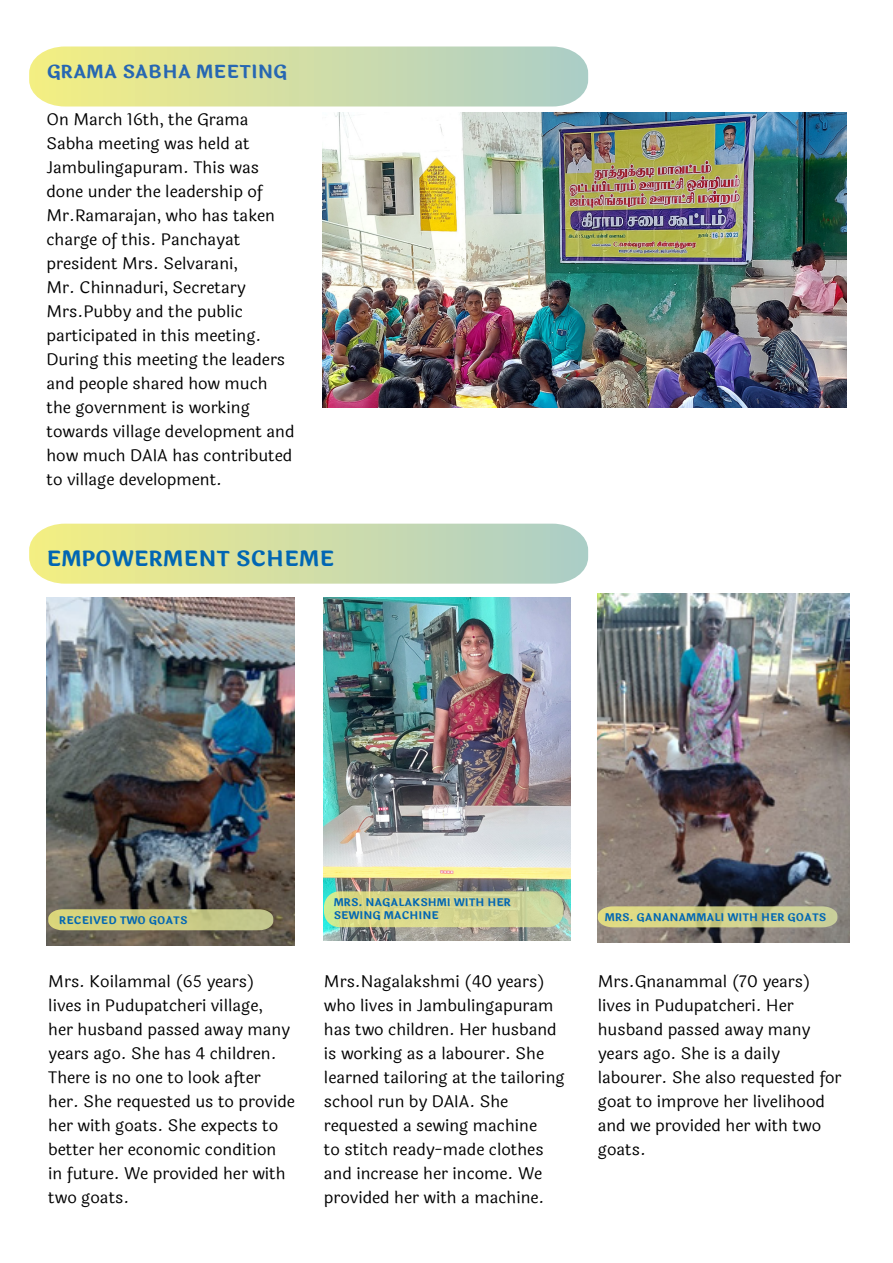
<style>
.page{position:relative;width:893px;height:1263px;background:#fff}
.page>*{position:absolute;margin:0;border:0;box-sizing:border-box;transform-origin:0 0}
.t1{font:700 21px "Laila";color:#0166b3}
.t2{font:700 18px "Laila";color:#2767b2}
.t3{font:16.5px/24px "Laila";color:#000}
.t4{font:700 10.5px/13.5px "Laila";color:#0166b3}
</style>
<div class="page">
<svg style="left:29px;top:47px;width:559px;height:59px;background:#d1dea7"></svg>
<img style="left:322px;top:113px;width:524px;height:295px">
<svg style="left:29px;top:524px;width:559px;height:60px;background:#d1dea8"></svg>
<img style="left:46px;top:598px;width:249px;height:347px">
<svg style="left:48px;top:909px;width:225px;height:21px;background:#c9c881"></svg>
<img style="left:324px;top:598px;width:247px;height:342px">
<svg style="left:324px;top:891px;width:239px;height:36px;background:#d0d691"></svg>
<img style="left:598px;top:594px;width:252px;height:348px">
<svg style="left:598px;top:906px;width:239px;height:21px;background:#cfcf8a"></svg>
<p class="t2" style="left:47px;top:59px;width:242px">GRAMA SABHA MEETING</p>
<p class="t3" style="left:46px;top:107px;width:250px">On March 16th, the Grama<br>Sabha meeting was held at<br>Jambulingapuram. This was done under the leadership of<br>Mr.Ramarajan, who has taken charge of this. Panchayat president Mrs. Selvarani,<br>Mr. Chinnaduri, Secretary<br>Mrs.Pubby and the public participated in this meeting.<br>During this meeting the leaders and people shared how much the government is working towards village development and how much DAIA has contributed to village development.</p>
<p class="t1" style="left:46px;top:543px;width:290px">EMPOWERMENT SCHEME</p>
<p class="t4" style="left:59px;top:913px;width:130px">RECEIVED TWO GOATS</p>
<p class="t3" style="left:48px;top:970px;width:248px">Mrs. Koilammal (65 years)<br>lives in Pudupatcheri village,<br>her husband passed away many years ago. She has 4 children.<br>There is no one to look after her. She requested us to provide her with goats. She expects to better her economic condition<br>in future. We provided her with two goats.</p>
<p class="t4" style="left:334px;top:896px;width:179px">MRS. NAGALAKSHMI WITH HER<br>SEWING MACHINE</p>
<p class="t3" style="left:324px;top:970px;width:242px">Mrs.Nagalakshmi (40 years) who lives in Jambulingapuram has two children. Her husband is working as a labourer. She learned tailoring at the tailoring school run by DAIA. She requested a sewing machine<br>to stitch ready-made clothes and increase her income. We provided her with a machine.</p>
<p class="t4" style="left:605px;top:911px;width:223px">MRS. GANANAMMALI WITH HER GOATS</p>
<p class="t3" style="left:598px;top:970px;width:245px">Mrs.Gnanammal (70 years) lives in Pudupatcheri. Her husband passed away many years ago. She is a daily labourer. She also requested for goat to improve her livelihood and we provided her with two goats.</p>
</div>
